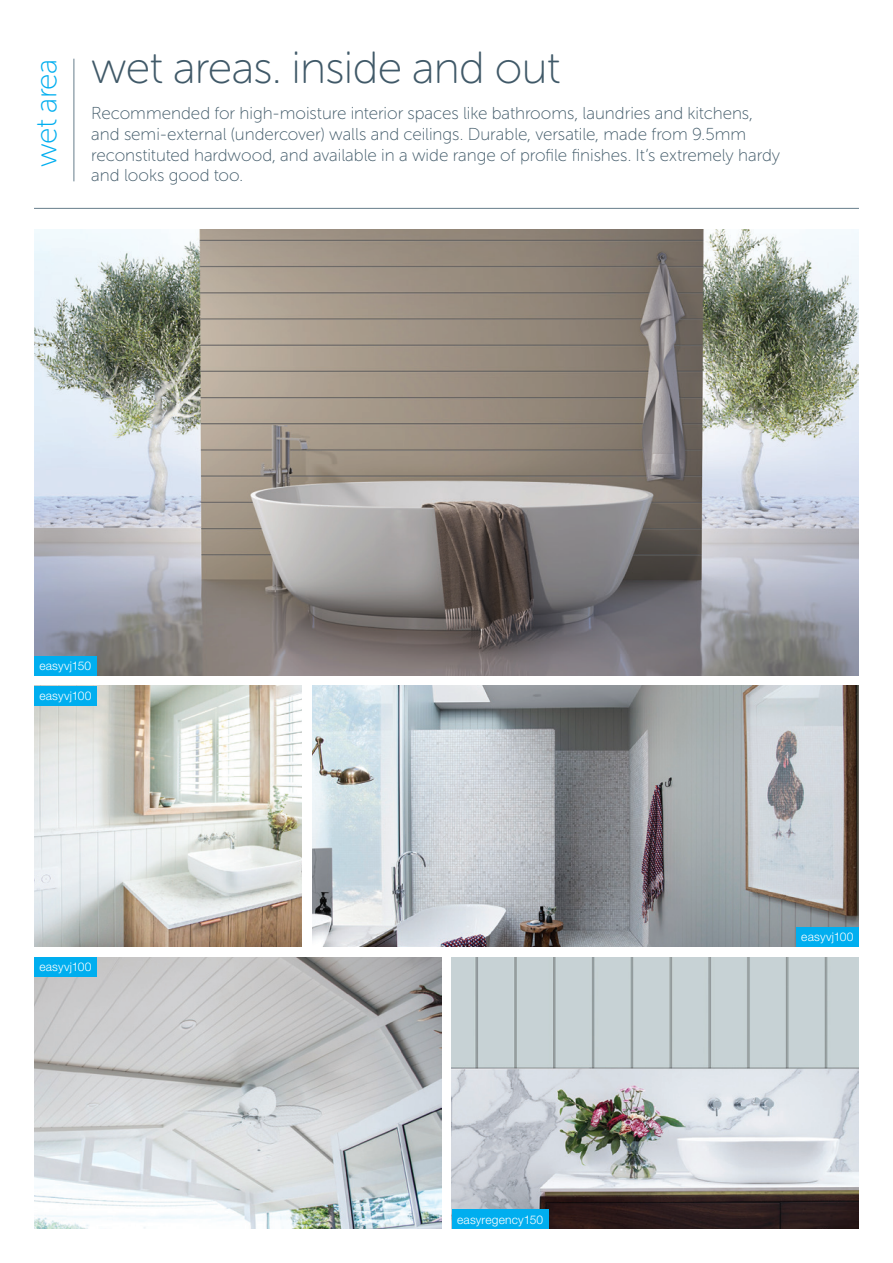
<style>
.page{position:relative;width:893px;height:1263px;background:#fff}
.page>*{position:absolute;margin:0;border:0;box-sizing:border-box;transform-origin:0 0}
.t1{font:45px "Museo Sans Rounded 100";letter-spacing:-.015em;color:#405968}
.t2{font:30px "Museo Sans Rounded 100";letter-spacing:-.02em;color:#00aeef}
.t3{font:17.25px/20.7px "Museo Sans Rounded 100";color:#405968}
.t4{font:300 12px "Helvetica Neue LT Std";letter-spacing:.015em;color:#fff}
</style>
<div class="page">
<hr style="left:34px;top:208px;width:825px;height:1px;background:#667d8b">
<img style="left:34px;top:230px;width:825px;height:445px">
<hr style="left:74px;top:59px;width:1px;height:122px;background:#667d8b">
<img style="left:313px;top:686px;width:546px;height:260px">
<img style="left:34px;top:686px;width:268px;height:260px">
<div style="left:796px;top:927px;width:63px;height:19px;background:#00aeef"></div>
<div style="left:34px;top:686px;width:63px;height:19px;background:#00aeef"></div>
<img style="left:34px;top:957px;width:407px;height:272px">
<img style="left:452px;top:957px;width:407px;height:272px">
<div style="left:34px;top:957px;width:63px;height:19px;background:#00aeef"></div>
<div style="left:452px;top:1210px;width:97px;height:19px;background:#00aeef"></div>
<div style="left:34px;top:656px;width:63px;height:19px;background:#00aeef"></div>
<h2 class="t2" style="left:30px;top:167px;width:110px;rotate:-90deg">wet area</h2>
<h1 class="t1" style="left:91px;top:44px;width:471px">wet areas. inside and out</h1>
<p class="t3" style="left:91px;top:103px;width:690px">Recommended for high-moisture interior spaces like bathrooms, laundries and kitchens, and semi-external (undercover) walls and ceilings. Durable, versatile, made from 9.5mm reconstituted hardwood, and available in a wide range of profile finishes. It’s extremely hardy and looks good too.</p>
<p class="t4" style="left:39px;top:658px;width:53px">easyvj150</p>
<p class="t4" style="left:39px;top:688px;width:54px">easyvj100</p>
<p class="t4" style="left:39px;top:959px;width:54px">easyvj100</p>
<p class="t4" style="left:457px;top:1212px;width:88px">easyregency150</p>
<p class="t4" style="left:801px;top:929px;width:54px">easyvj100</p>
</div>
